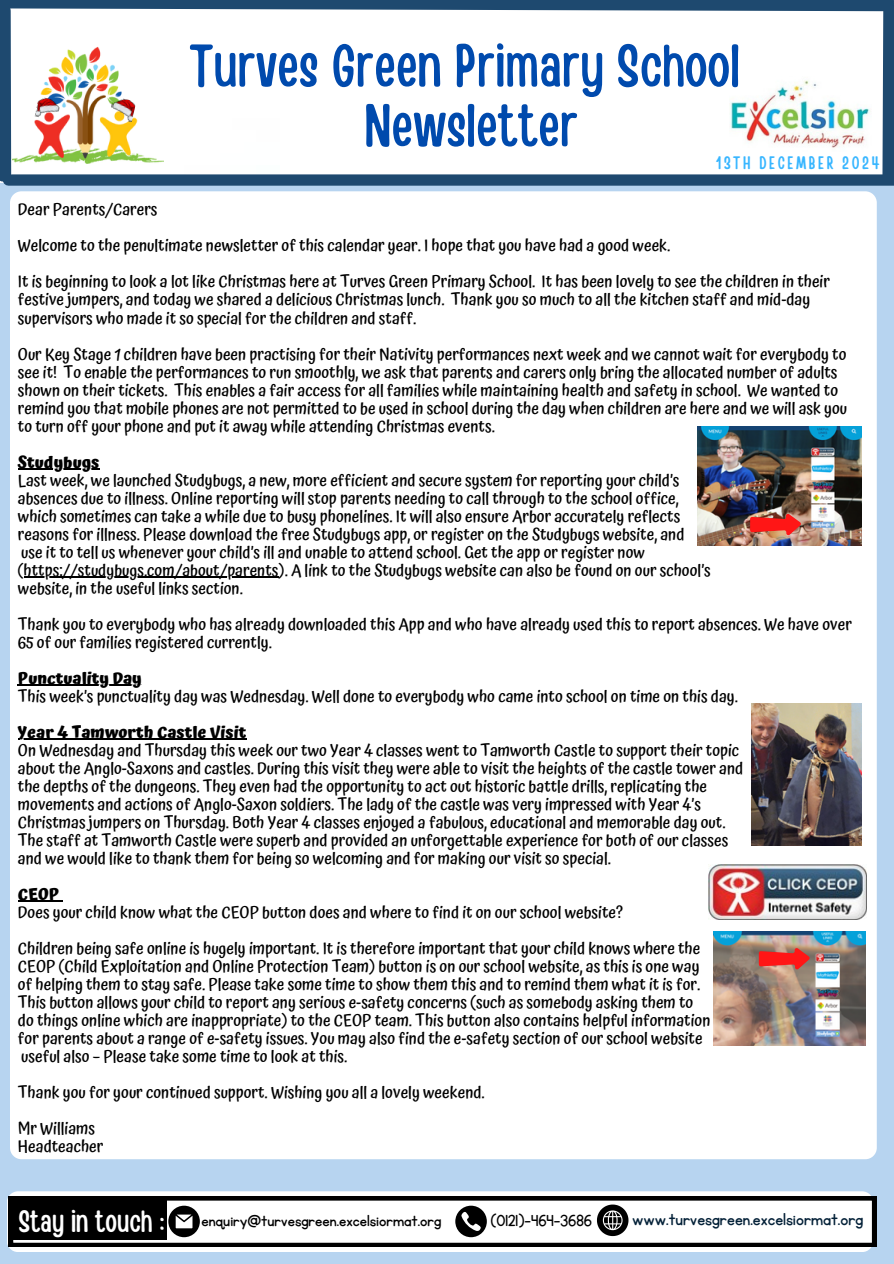
<style>
.page{position:relative;width:894px;height:1264px;background:#fff}
.page>*{position:absolute;margin:0;border:0;box-sizing:border-box;transform-origin:0 0}
.t1{font:60px/59.7px "Handy Casual Condensed";color:#004aad;text-align:center}
.t2{font:30.75px "Handy Casual Condensed";color:#fff}
.t3{font:20.25px "KG Primary Penmanship";color:#042138}
.t4{font:18.75px "KG Primary Penmanship";color:#000}
.t5{font:18px "Handy Casual Condensed";letter-spacing:.14em;color:#38b6ff}
.t6{font:500 16.5px/18px "Atma";color:#000}
.t7{font:700 16.5px "Atma";color:#000}
</style>
<div class="page">
<div style="left:0;top:183px;width:893px;height:1080px;background:#b7d4f0"></div>
<svg style="left:0;top:0;width:893px;height:192px"></svg>
<div style="left:10px;top:191px;width:866px;height:968px;background:#fff;border-radius:11px"></div>
<hr style="left:18px;top:468px;width:81px;height:2px;background:#000">
<hr style="left:24px;top:576px;width:254px;height:2px;background:#000">
<hr style="left:18px;top:684px;width:124px;height:2px;background:#000">
<hr style="left:18px;top:738px;width:228px;height:2px;background:#000">
<hr style="left:18px;top:900px;width:41px;height:2px;background:#000">
<div style="left:7px;top:1191px;width:866px;height:60px;background:#fff;border-radius:11px"></div>
<svg style="left:9px;top:1196px;width:867px;height:50px"></svg>
<img style="left:697px;top:427px;width:163px;height:118px">
<img style="left:751px;top:703px;width:110px;height:142px">
<img style="left:708px;top:864px;width:157px;height:55px">
<img style="left:713px;top:931px;width:152px;height:114px">
<img style="left:35px;top:96px;width:26px;height:25px">
<img style="left:109px;top:96px;width:27px;height:26px">
<svg style="left:749px;top:514px;width:51px;height:21px"></svg>
<div style="left:9px;top:1200px;width:158px;height:40px;background:#000"></div>
<svg style="left:758px;top:948px;width:51px;height:21px"></svg>
<p class="t1" style="left:189px;top:33px;width:552px">Turves Green Primary School<br>Newsletter</p>
<p class="t5" style="left:716px;top:151px;width:165px">13TH DECEMBER 2024</p>
<p class="t6" style="left:18px;top:201px;width:141px">Dear Parents/Carers</p>
<p class="t6" style="left:18px;top:237px;width:653px">Welcome to the penultimate newsletter of this calendar year. I hope that you have had a good week.</p>
<p class="t6" style="left:18px;top:273px;width:813px">It is beginning to look a lot like Christmas here at Turves Green Primary School. It has been lovely to see the children in their festive jumpers, and today we shared a delicious Christmas lunch. Thank you so much to all the kitchen staff and mid-day supervisors who made it so special for the children and staff.</p>
<h1 class="t6" style="left:18px;top:345px;width:830px">Our Key Stage 1 children have been practising for their Nativity performances next week and we cannot wait for everybody to see it! To enable the performances to run smoothly, we ask that parents and carers only bring the allocated number of adults shown on their tickets. This enables a fair access for all families while maintaining health and safety in school. We wanted to remind you that mobile phones are not permitted to be used in school during the day when children are here and we will ask you to turn off your phone and put it away while attending Christmas events.</h1>
<p class="t7" style="left:18px;top:452px;width:83px">Studybugs</p>
<p class="t6" style="left:18px;top:471px;width:663px">Last week, we launched Studybugs, a new, more efficient and secure system for reporting your child’s</p>
<p class="t6" style="left:18px;top:489px;width:662px">absences due to illness. Online reporting will stop parents needing to call through to the school office,</p>
<p class="t6" style="left:18px;top:507px;width:663px">which sometimes can take a while due to busy phonelines. It will also ensure Arbor accurately reflects</p>
<h4 class="t6" style="left:18px;top:525px;width:668px">reasons for illness. Please download the free Studybugs app, or register on the Studybugs website, and</h4>
<p class="t6" style="left:18px;top:543px;width:694px">use it to tell us whenever your child’s ill and unable to attend school. Get the app or register now (https://studybugs.com/about/parents). A link to the Studybugs website can also be found on our school’s</p>
<p class="t6" style="left:18px;top:570px;width:835px;line-height:36px">website, in the useful links section.<br>Thank you to everybody who has already downloaded this App and who have already used this to report absences. We have over</p>
<p class="t6" style="left:18px;top:633px;width:255px">65 of our families registered currently.</p>
<p class="t7" style="left:18px;top:668px;width:125px">Punctuality Day</p>
<p class="t6" style="left:18px;top:687px;width:721px">This week’s punctuality day was Wednesday. Well done to everybody who came into school on time on this day.</p>
<p class="t7" style="left:18px;top:722px;width:230px">Year 4 Tamworth Castle Visit</p>
<p class="t6" style="left:18px;top:741px;width:722px">On Wednesday and Thursday this week our two Year 4 classes went to Tamworth Castle to support their topic</p>
<p class="t6" style="left:18px;top:759px;width:726px">about the Anglo-Saxons and castles. During this visit they were able to visit the heights of the castle tower and</p>
<p class="t6" style="left:18px;top:777px;width:690px">the depths of the dungeons. They even had the opportunity to act out historic battle drills, replicating the</p>
<p class="t6" style="left:18px;top:795px;width:684px">movements and actions of Anglo-Saxon soldiers. The lady of the castle was very impressed with Year 4’s</p>
<p class="t6" style="left:18px;top:813px;width:709px">Christmas jumpers on Thursday. Both Year 4 classes enjoyed a fabulous, educational and memorable day out.</p>
<p class="t6" style="left:18px;top:831px;width:712px">The staff at Tamworth Castle were superb and provided an unforgettable experience for both of our classes</p>
<p class="t6" style="left:18px;top:849px;width:594px">and we would like to thank them for being so welcoming and for making our visit so special.</p>
<p class="t7" style="left:18px;top:884px;width:43px">CEOP</p>
<p class="t6" style="left:18px;top:903px;width:606px">Does your child know what the CEOP button does and where to find it on our school website?</p>
<p class="t6" style="left:18px;top:939px;width:683px">Children being safe online is hugely important. It is therefore important that your child knows where the</p>
<p class="t6" style="left:18px;top:957px;width:683px">CEOP (Child Exploitation and Online Protection Team) button is on our school website, as this is one way</p>
<p class="t6" style="left:18px;top:975px;width:683px">of helping them to stay safe. Please take some time to show them this and to remind them what it is for.</p>
<p class="t6" style="left:18px;top:993px;width:676px">This button allows your child to report any serious e-safety concerns (such as somebody asking them to</p>
<p class="t6" style="left:18px;top:1011px;width:694px">do things online which are inappropriate) to the CEOP team. This button also contains helpful information</p>
<p class="t6" style="left:18px;top:1029px;width:686px">for parents about a range of e-safety issues. You may also find the e-safety section of our school website</p>
<p class="t6" style="left:21px;top:1047px;width:327px">useful also – Please take some time to look at this.</p>
<p class="t6" style="left:18px;top:1083px;width:468px">Thank you for your continued support. Wishing you all a lovely weekend.</p>
<p class="t6" style="left:18px;top:1119px;width:79px">Mr Williams</p>
<p class="t6" style="left:18px;top:1137px;width:87px">Headteacher</p>
<p class="t2" style="left:19px;top:1200px;width:147px">Stay in touch :</p>
<p class="t4" style="left:201px;top:1211px;width:241px">enquiry@turvesgreen.excelsiormat.org</p>
<p class="t4" style="left:490px;top:1211px;width:103px">(0121)-464-3686</p>
<p class="t3" style="left:632px;top:1209px;width:233px">www.turvesgreen.excelsiormat.org</p>
</div>
